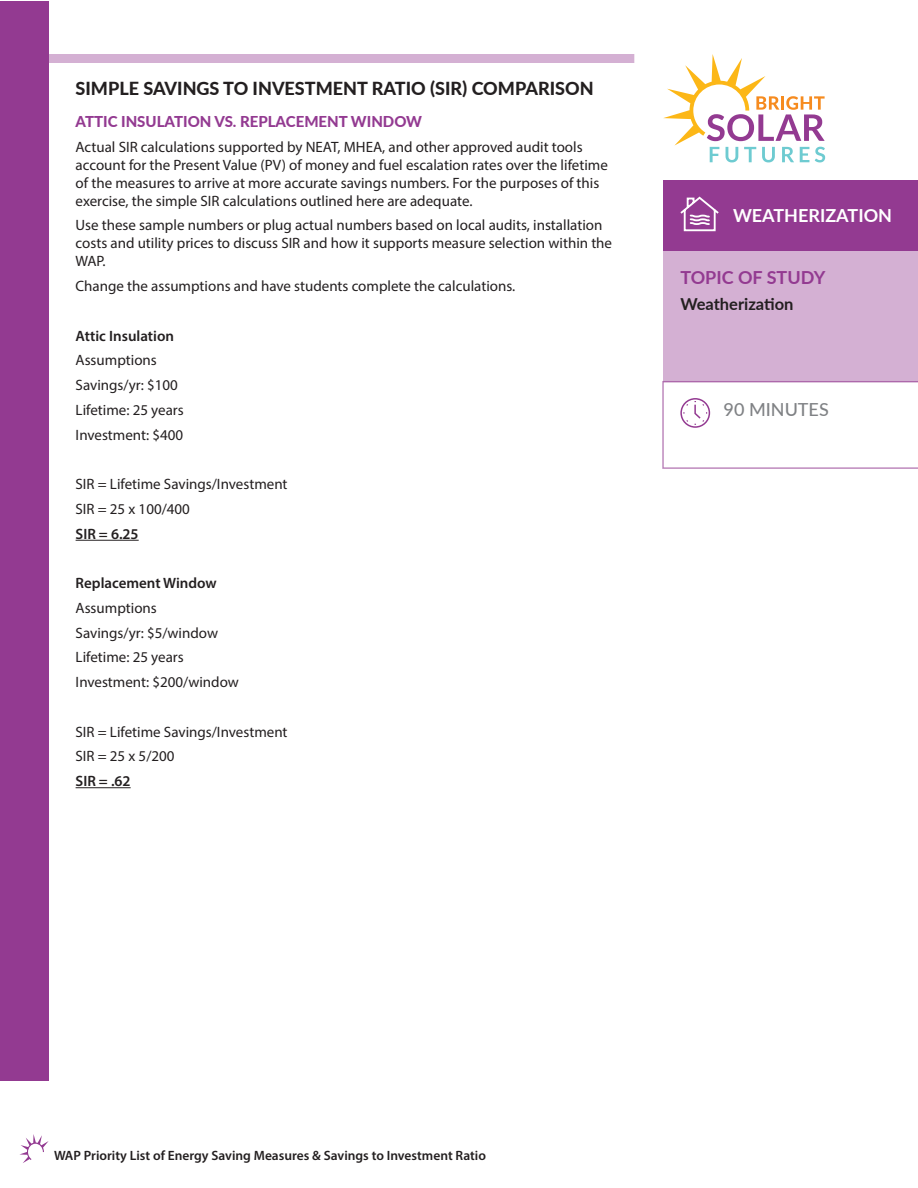
<style>
.page{position:relative;width:918px;height:1188px;background:#fff}
.page>*{position:absolute;margin:0;border:0;box-sizing:border-box;transform-origin:0 0}
.Body{font:800 18px "Lato";color:#231f20}
.t1{font:700 18px "Lato";color:#fff}
.t2{font:700 18px "Lato";color:#933a91}
.t3{font:500 18px "Lato";color:#808285}
.t4{font:700 16.5px "Lato";color:#231f20}
.Body-2{font:15px/18px "Myriad Pro";color:#231f20}
.Body-3{font:600 15px "Myriad Pro";color:#231f20}
.Subheading{font:800 15px "Lato";color:#933a91}
.Body-4{font:600 13.5px "Myriad Pro";color:#231f20}
</style>
<div class="page">
<div style="left:0;top:1px;width:49px;height:1080px;background:#933a91"></div>
<svg style="left:19px;top:1134px;width:30px;height:29px"></svg>
<div style="left:663px;top:180px;width:255px;height:70px;background:#933a91"></div>
<svg style="left:663px;top:54px;width:162px;height:108px"></svg>
<div style="left:663px;top:250px;width:255px;height:131px;background:#d4b0d3"></div>
<svg style="left:662px;top:381px;width:256px;height:88px"></svg>
<svg style="left:680px;top:196px;width:39px;height:36px"></svg>
<div style="left:49px;top:54px;width:585px;height:9px;background:#d4b0d3"></div>
<hr style="left:76px;top:540px;width:63px;height:1px;background:#231f20">
<hr style="left:76px;top:787px;width:55px;height:1px;background:#231f20">
<p class="Body" style="left:76px;top:76px;width:519px">SIMPLE SAVINGS TO INVESTMENT RATIO (SIR) COMPARISON</p>
<p class="Subheading" style="left:76px;top:110px;width:348px">ATTIC INSULATION VS. REPLACEMENT WINDOW</p>
<p class="Body-2" style="left:76px;top:137px;width:534px">Actual SIR calculations supported by NEAT, MHEA, and other approved audit tools account for the Present Value (PV) of money and fuel escalation rates over the lifetime of the measures to arrive at more accurate savings numbers. For the purposes of this exercise, the simple SIR calculations outlined here are adequate.</p>
<p class="Body-2" style="left:76px;top:216px;width:538px">Use these sample numbers or plug actual numbers based on local audits, installation costs and utility prices to discuss SIR and how it supports measure selection within the<br>WAP.</p>
<p class="Body-2" style="left:76px;top:277px;width:441px">Change the assumptions and have students complete the calculations.</p>
<p class="Body-3" style="left:76px;top:326px;width:100px">Attic Insulation</p>
<p class="Body-2" style="left:76px;top:351px;width:83px">Assumptions</p>
<p class="Body-2" style="left:76px;top:376px;width:104px">Savings/yr: $100</p>
<p class="Body-2" style="left:76px;top:401px;width:110px">Lifetime: 25 years</p>
<p class="Body-2" style="left:76px;top:425px;width:109px">Investment: $400</p>
<p class="Body-2" style="left:76px;top:475px;width:213px">SIR = Lifetime Savings/Investment</p>
<p class="Body-2" style="left:76px;top:500px;width:116px">SIR = 25 x 100/400</p>
<p class="Body-3" style="left:76px;top:524px;width:65px">SIR = 6.25</p>
<p class="Body-3" style="left:76px;top:574px;width:143px">Replacement Window</p>
<p class="Body-2" style="left:76px;top:599px;width:83px">Assumptions</p>
<p class="Body-2" style="left:76px;top:623px;width:144px">Savings/yr: $5/window</p>
<p class="Body-2" style="left:76px;top:648px;width:110px">Lifetime: 25 years</p>
<p class="Body-2" style="left:76px;top:673px;width:165px">Investment: $200/window</p>
<p class="Body-2" style="left:76px;top:722px;width:213px">SIR = Lifetime Savings/Investment</p>
<p class="Body-2" style="left:76px;top:747px;width:100px">SIR = 25 x 5/200</p>
<p class="Body-3" style="left:76px;top:772px;width:57px">SIR = .62</p>
<p class="t1" style="left:733px;top:202px;width:161px">WEATHERIZATION</p>
<p class="t2" style="left:680px;top:264px;width:146px">TOPIC OF STUDY</p>
<p class="t4" style="left:680px;top:292px;width:115px">Weatherization</p>
<p class="t3" style="left:724px;top:397px;width:107px">90 MINUTES</p>
<p class="Body-4" style="left:54px;top:1147px;width:433px">WAP Priority List of Energy Saving Measures &amp; Savings to Investment Ratio</p>
</div>
